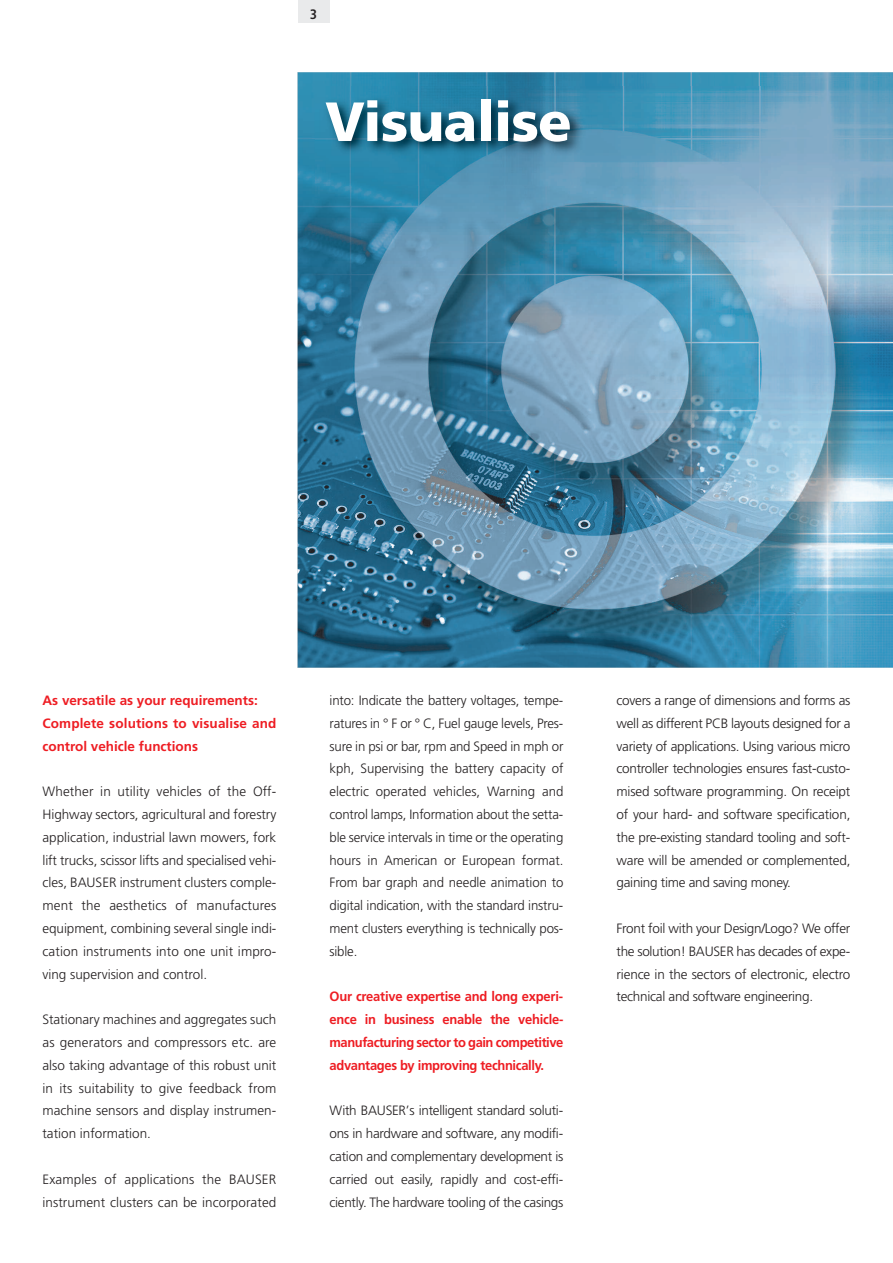
<style>
.page{position:relative;width:893px;height:1263px;background:#fff}
.page>*{position:absolute;margin:0;border:0;box-sizing:border-box;transform-origin:0 0}
.t1{font:900 55.2px "Frutiger";letter-spacing:-.015em;color:#fff}
.t2{font:300 13.5px/22.8px "Frutiger";letter-spacing:-.01em;color:#231f20;text-align:justify}
.t3{font:700 13.5px/22.8px "Frutiger";color:#ee1d23;text-align:justify;scale:.96 1}
.t4{font:700 13.5px/22.8px "Frutiger";color:#ee1d23}
.t5{font:700 13.5px "Frutiger Condensed BQ";color:#231f20}
</style>
<div class="page">
<div style="left:298px;top:0;width:32px;height:23px;background:#e9eaeb"></div>
<img style="left:298px;top:72px;width:595px;height:596px">
<img style="left:315px;top:86px;width:465px;height:99px">
<p class="t5" style="left:310px;top:6px;width:9px">3</p>
<h1 class="t1" style="left:325px;top:100px;width:248px">Visualise</h1>
<p class="t4" style="left:43px;top:690px;width:235px">As versatile as your requirements:<br>Complete solutions to visualise and control vehicle functions</p>
<p class="t2" style="left:43px;top:781px;width:235px">Whether in utility vehicles of the Off-Highway sectors, agricultural and forestry application, industrial lawn mowers, fork lift trucks, scissor lifts and specialised vehi&shy;cles, BAUSER instrument clusters comple&shy;ment the aesthetics of manufactures equipment, combining several single indi&shy;cation instruments into one unit impro&shy;ving supervision and control.</p>
<p class="t2" style="left:42px;top:1009px;width:235px">Stationary machines and aggregates such as generators and compressors etc. are also taking advantage of this robust unit in its suitability to give feedback from machine sensors and display instrumen&shy;tation information.</p>
<p class="t2" style="left:42px;top:1169px;width:235px">Examples of applications the BAUSER instrument clusters can be incorporated</p>
<p class="t2" style="left:330px;top:690px;width:235px">into: Indicate the battery voltages, tempe&shy;ratures in ° F or ° C, Fuel gauge levels, Pres&shy;sure in psi or bar, rpm and Speed in mph or kph, Supervising the battery capacity of electric operated vehicles, Warning and control lamps, Information about the setta&shy;ble service intervals in time or the operating hours in American or European format.<br>From bar graph and needle animation to digital indication, with the standard instru&shy;ment clusters everything is technically pos&shy;sible.</p>
<p class="t3" style="left:330px;top:986px;width:245px">Our creative expertise and long experi&shy;ence in business enable the vehicle&shy;manufacturing sector to gain competitive advantages by improving technically.</p>
<p class="t2" style="left:330px;top:1100px;width:235px">With BAUSER’s intelligent standard soluti&shy;ons in hardware and software, any modifi&shy;cation and complementary development is carried out easily, rapidly and cost-effi&shy;ciently. The hardware tooling of the casings</p>
<p class="t2" style="left:617px;top:690px;width:235px">covers a range of dimensions and forms as well as different PCB layouts designed for a variety of applications. Using various micro controller technologies ensures fast-custo&shy;mised software programming. On receipt of your hard- and software specification, the pre-existing standard tooling and soft&shy;ware will be amended or complemented, gaining time and saving money.</p>
<p class="t2" style="left:617px;top:918px;width:235px">Front foil with your Design/Logo? We offer the solution! BAUSER has decades of expe&shy;rience in the sectors of electronic, electro technical and software engineering.</p>
</div>
